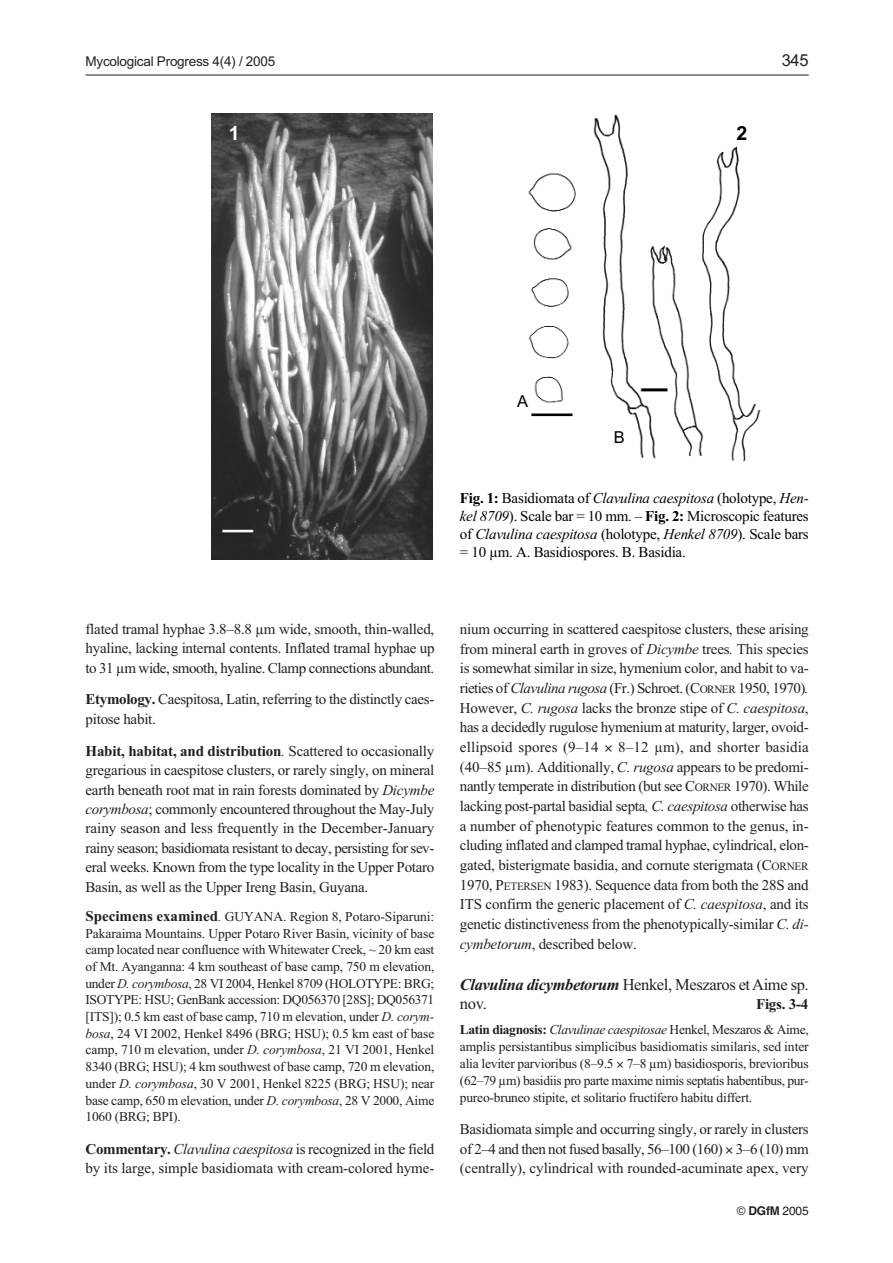
<style>
.page{position:relative;width:893px;height:1263px;background:#fff}
.page>*{position:absolute;margin:0;border:0;box-sizing:border-box;transform-origin:0 0}
.t1{font:700 19.5px "Arial";color:#fff}
.t2{font:700 19.5px "Arial";color:#000}
.t3{font:16.5px/19.6px "Times New Roman";letter-spacing:-.025em;color:#231f20}
.t4{font:16.5px "Arial";color:#231f20}
.t5{font:16.5px "Arial";color:#000}
.t6{font:15px/19.6px "Times New Roman";letter-spacing:-.02em;color:#231f20;text-align:justify}
.t7{font:15px/18px "Times New Roman";letter-spacing:-.015em;color:#000;text-align:justify}
.t8{font:700 15px "Times New Roman";color:#231f20}
.t9{font:13.5px/16.6px "Times New Roman";letter-spacing:-.015em;color:#231f20;text-align:justify}
.t10{font:13.5px "Arial";letter-spacing:-.015em;color:#231f20}
.t11{font:12px "Helvetica";color:#231f20}
.s1{font-weight:700}
.s2{font-style:italic}
.s3{font-weight:700;font-size:15px}
.s4{font-size:11.25px}
.s5{font-weight:700;font-style:italic}
</style>
<div class="page">
<hr style="left:85px;top:75px;width:723px;height:1px;background:#231f20">
<img style="left:211px;top:113px;width:222px;height:447px">
<img style="left:528px;top:114px;width:233px;height:348px">
<p class="t10" style="left:85px;top:56px;width:191px">Mycological Progress 4(4) / 2005</p>
<p class="t4" style="left:781px;top:54px;width:28px">345</p>
<h1 class="t1" style="left:229px;top:126px;width:12px">1</h1>
<h1 class="t2" style="left:736px;top:126px;width:12px">2</h1>
<p class="t5" style="left:517px;top:395px;width:13px">A</p>
<p class="t5" style="left:614px;top:431px;width:13px">B</p>
<p class="t7" style="left:460px;top:490px;width:350px"><span class="s1">Fig. 1:</span> Basidiomata of <span class="s2">Clavulina caespitosa</span> (holotype, <span class="s2">Hen&shy;kel 8709</span>). Scale bar = 10 mm. – <span class="s1">Fig. 2:</span> Microscopic features of <span class="s2">Clavulina caespitosa</span> (holotype, <span class="s2">Henkel 8709</span>). Scale bars = 10 µm. A. Basidiospores. B. Basidia.</p>
<p class="t6" style="left:85px;top:621px;width:351px">flated tramal hyphae 3.8–8.8 µm wide, smooth, thin-walled, hyaline, lacking internal contents. Inflated tramal hyphae up to 31 µm wide, smooth, hyaline. Clamp connections abundant.</p>
<p class="t6" style="left:85px;top:691px;width:350px"><span class="s1">Etymology.</span> Caespitosa, Latin, referring to the distinctly caes&shy;pitose habit.</p>
<p class="t6" style="left:85px;top:743px;width:350px"><span class="s1">Habit, habitat, and distribution</span><span class="s2">.</span> Scattered to occasionally gregarious in caespitose clusters, or rarely singly, on mineral earth beneath root mat in rain forests dominated by <span class="s2">Dicymbe corymbosa</span>; commonly encountered throughout the May-July rainy season and less frequently in the December-January rainy season; basidiomata resistant to decay, persisting for sev&shy;eral weeks. Known from the type locality in the Upper Potaro Basin, as well as the Upper Ireng Basin, Guyana.</p>
<p class="t9" style="left:85px;top:909px;width:350px"><span class="s3">Specimens examined</span><span class="s2">.</span> GUYANA. Region 8, Potaro-Siparuni:<br>Pakaraima Mountains. Upper Potaro River Basin, vicinity of base camp located near confluence with Whitewater Creek, ~ 20 km east of Mt. Ayanganna: 4 km southeast of base camp, 750 m elevation, under <span class="s2">D. corymbosa</span>, 28 VI 2004, Henkel 8709 (HOLOTYPE: BRG; ISOTYPE: HSU; GenBank accession: DQ056370 [28S]; DQ056371 [ITS]); 0.5 km east of base camp, 710 m elevation, under <span class="s2">D. corym&shy;bosa</span>, 24 VI 2002, Henkel 8496 (BRG; HSU); 0.5 km east of base camp, 710 m elevation, under <span class="s2">D. corymbosa</span>, 21 VI 2001, Henkel 8340 (BRG; HSU); 4 km southwest of base camp, 720 m elevation, under <span class="s2">D. corymbosa</span>, 30 V 2001, Henkel 8225 (BRG; HSU); near base camp, 650 m elevation, under <span class="s2">D. corymbosa</span>, 28 V 2000, Aime 1060 (BRG; BPI).</p>
<p class="t6" style="left:85px;top:1140px;width:350px"><span class="s1">Commentary.</span> <span class="s2">Clavulina caespitosa</span> is recognized in the field by its large, simple basidiomata with cream-colored hyme-</p>
<p class="t6" style="left:460px;top:621px;width:350px">nium occurring in scattered caespitose clusters, these arising from mineral earth in groves of <span class="s2">Dicymbe</span> trees<span class="s2">.</span> This species is somewhat similar in size, hymenium color, and habit to va&shy;rieties of <span class="s2">Clavulina rugosa</span> (Fr.) Schroet. (C<span class="s4">ORNER</span> 1950, 1970)<span class="s2">.<br></span>However, <span class="s2">C. rugosa</span> lacks the bronze stipe of <span class="s2">C. caespitosa</span>, has a decidedly rugulose hymenium at maturity, larger, ovoid&shy;ellipsoid spores (9–14</p>
<p class="t6" style="left:460px;top:739px;width:350px;text-indent:158px">8–12 µm), and shorter basidia (40–85 µm). Additionally, <span class="s2">C. rugosa</span> appears to be predomi&shy;nantly temperate in distribution (but see C<span class="s4">ORNER</span> 1970). While lacking post-partal basidial septa<span class="s2">, C. caespitosa</span> otherwise has a number of phenotypic features common to the genus, in&shy;cluding inflated and clamped tramal hyphae, cylindrical, elon&shy;gated, bisterigmate basidia, and cornute sterigmata (C<span class="s4">ORNER </span>1970, P<span class="s4">ETERSEN</span> 1983). Sequence data from both the 28S and ITS confirm the generic placement of <span class="s2">C. caespitosa</span>, and its genetic distinctiveness from the phenotypically-similar <span class="s2">C. di&shy;cymbetorum</span>, described below.</p>
<p class="t3" style="left:460px;top:976px;width:350px"><span class="s5">Clavulina dicymbetorum</span> Henkel, Meszaros et Aime sp. nov.</p>
<p class="t8" style="left:756px;top:999px;width:54px">Figs. 3-4</p>
<p class="t9" style="left:460px;top:1023px;width:350px"><span class="s1">Latin diagnosis:</span> <span class="s2">Clavulinae caespitosae</span> Henkel, Meszaros &amp; Aime, amplis persistantibus simplicibus basidiomatis similaris, sed inter alia leviter parvioribus (8–9.5 7–8 µm) basidiosporis, brevioribus (62–79 µm) basidiis pro parte maxime nimis septatis habentibus, pur&shy;pureo-bruneo stipite, et solitario fructifero habitu differt.</p>
<p class="t6" style="left:460px;top:1121px;width:350px">Basidiomata simple and occurring singly, or rarely in clusters of 2–4 and then not fused basally, 56–100 (160) 3–6 (10) mm (centrally), cylindrical with rounded-acuminate apex, very</p>
<p class="t11" style="left:736px;top:1207px;width:73px">© <span class="s5">DGfM</span> 2005</p>
</div>
